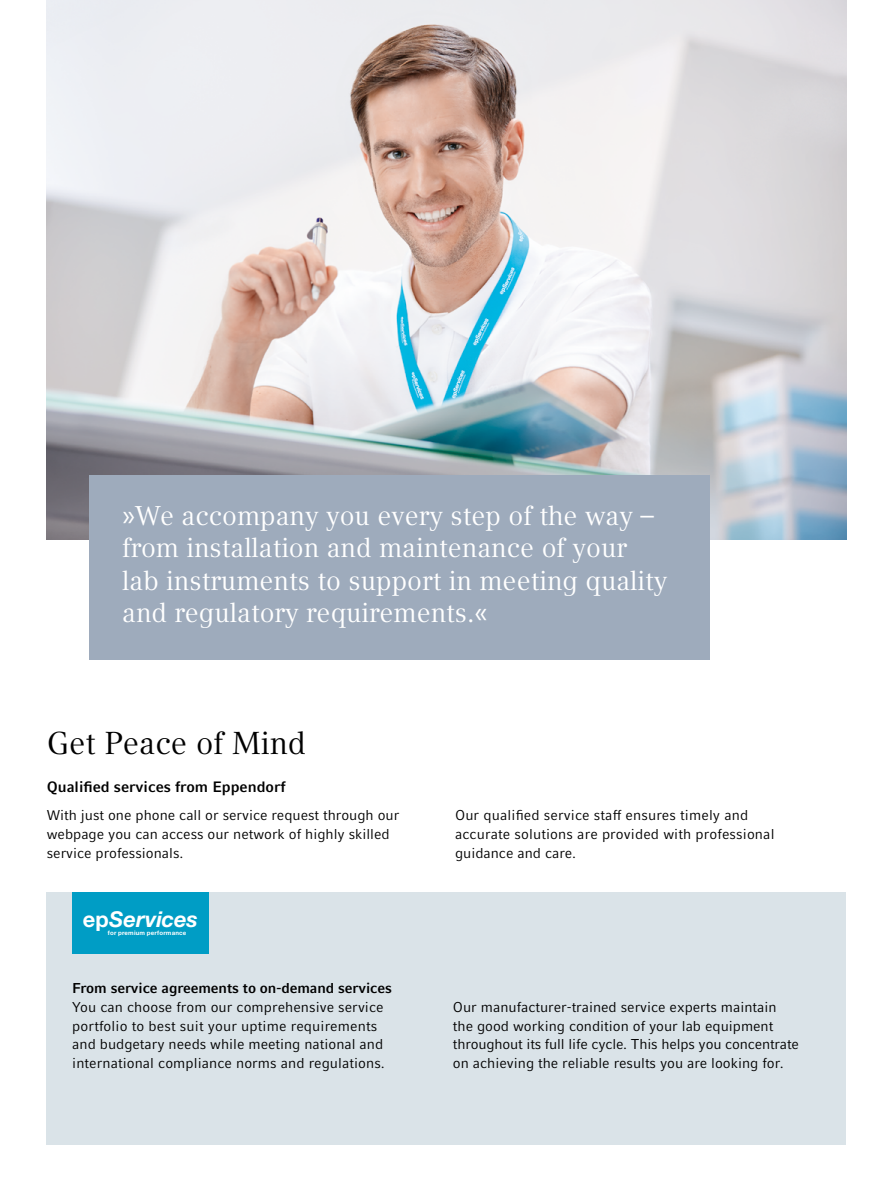
<style>
.page{position:relative;width:893px;height:1191px;background:#fff}
.page>*{position:absolute;margin:0;border:0;box-sizing:border-box;transform-origin:0 0}
._03_Body_Copy_no_pi{font:31.5px "Compatil Textfor Eppendorf";color:#000}
._03_Body_Copy_no_pi-2{font:27px/32.4px "Compatil Textfor Eppendorf";color:#fff}
.t1{font:italic 700 21.75px "EP Helvetica";color:#fff}
._03_Body_Copy_no_pi-3{font:700 15px "Compatil Factfor Eppendorf";color:#000}
._03_Body_Copy_no_pi-4{font:14.25px/18.8px "Compatil Factfor Eppendorf";color:#000}
._03_Body_Copy_no_pi-5{font:700 14.25px "Compatil Factfor Eppendorf";letter-spacing:-.005em;color:#000}
.t2{font:700 6.15px "EP Helvetica";letter-spacing:.03em;color:#fff}
.s1{font-style:normal}
</style>
<div class="page">
<img style="left:47px;top:0;width:799px;height:539px">
<div style="left:47px;top:892px;width:799px;height:252px;background:#dae3e8"></div>
<div style="left:89px;top:475px;width:621px;height:184px;background:#9eabbc"></div>
<div style="left:72px;top:892px;width:136px;height:61px;background:#009dc5"></div>
<p class="_03_Body_Copy_no_pi-2" style="left:122px;top:499px;width:547px">»We accompany you every step of the way – from installation and maintenance of your lab instruments to support in meeting quality and regulatory requirements.«</p>
<p class="_03_Body_Copy_no_pi" style="left:47px;top:724px;width:261px">Get Peace of Mind</p>
<p class="_03_Body_Copy_no_pi-3" style="left:47px;top:778px;width:240px">Qualified services from Eppendorf</p>
<p class="_03_Body_Copy_no_pi-4" style="left:47px;top:806px;width:354px">With just one phone call or service request through our webpage you can access our network of highly skilled service professionals.</p>
<p class="_03_Body_Copy_no_pi-4" style="left:455px;top:806px;width:321px">Our qualified service staff ensures timely and accurate solutions are provided with professional guidance and care.</p>
<p class="t1" style="left:83px;top:906px;width:117px"><span class="s1">ep</span>Services</p>
<p class="t2" style="left:108px;top:929px;width:80px">for premium performance</p>
<p class="_03_Body_Copy_no_pi-5" style="left:72px;top:979px;width:321px">From service agreements to on-demand services</p>
<p class="_03_Body_Copy_no_pi-4" style="left:72px;top:997px;width:314px">You can choose from our comprehensive service portfolio to best suit your uptime requirements and budgetary needs while meeting national and international compliance norms and regulations.</p>
<p class="_03_Body_Copy_no_pi-4" style="left:453px;top:997px;width:347px">Our manufacturer-trained service experts maintain the good working condition of your lab equipment throughout its full life cycle. This helps you concentrate on achieving the reliable results you are looking for.</p>
</div>
